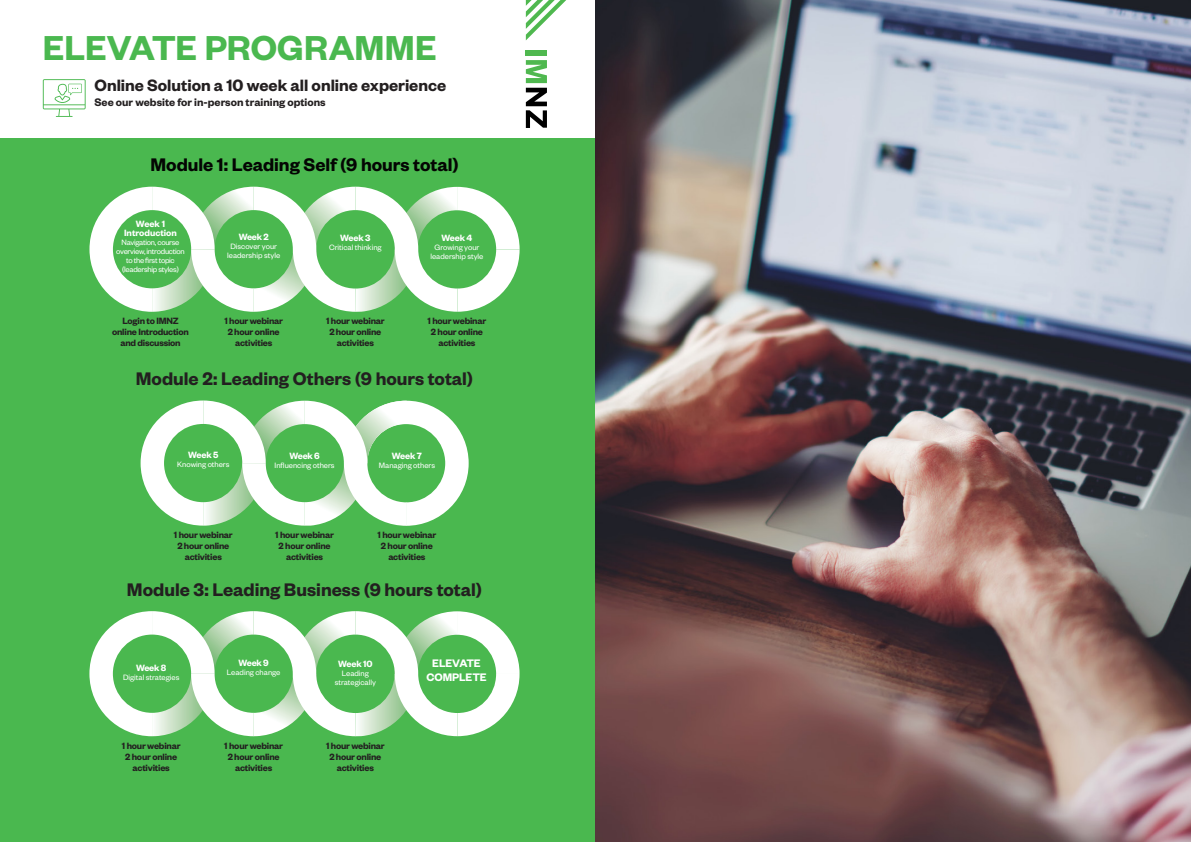
<style>
.page{position:relative;width:1191px;height:842px;background:#fff}
.page>*{position:absolute;margin:0;border:0;box-sizing:border-box;transform-origin:0 0}
.Page_heading{font:600 38px "Founders Grotesk";color:#4ab84f}
.Intro{font:600 20px "Founders Grotesk";color:#231f20}
.Intro-2{font:600 20px "Founders Grotesk";color:#040503}
.Intro-3{font:600 18px "Founders Grotesk";color:#231f20}
.Intro-4{font:600 12px "Founders Grotesk";color:#231f20}
.Intro-5{font:600 12px/14px "Founders Grotesk";letter-spacing:-.01em;color:#fff;text-align:center}
.t1{font:600 10px/11px "Founders Grotesk";letter-spacing:-.02em;color:#231f20;text-align:center}
.t2{font:600 10px "Founders Grotesk";letter-spacing:-.015em;color:#fff}
.t3{font:8.5px/9px "Founders Grotesk";color:#fff;text-align:center}
.t4{font:8.5px/9px "Founders Grotesk";letter-spacing:-.03em;color:#fff;text-align:center}
</style>
<div class="page">
<div style="left:0;top:138px;width:595px;height:704px;background:#4ab84f"></div>
<img style="left:595px;top:0;width:596px;height:842px">
<svg style="left:141px;top:400px;width:327px;height:126px"></svg>
<svg style="left:89px;top:611px;width:430px;height:125px"></svg>
<svg style="left:89px;top:187px;width:430px;height:125px"></svg>
<svg style="left:43px;top:79px;width:43px;height:38px"></svg>
<div style="left:526px;top:50px;width:21px;height:6px;background:#4fb84f"></div>
<svg style="left:526px;top:60px;width:21px;height:68px"></svg>
<svg style="left:526px;top:0;width:40px;height:40px"></svg>
<p class="Page_heading" style="left:43px;top:24px;width:395px">ELEVATE PROGRAMME</p>
<p class="Intro-3" style="left:94px;top:73px;width:353px">Online Solution a 10 week all online experience</p>
<p class="Intro-4" style="left:94px;top:94px;width:233px">See our website for in-person training options</p>
<p class="Intro-2" style="left:150px;top:152px;width:310px">Module 1: Leading Self (9 hours total)</p>
<p class="t2" style="left:136px;top:218px;width:31px">Week 1</p>
<p class="t2" style="left:124px;top:227px;width:54px">Introduction</p>
<p class="t4" style="left:116px;top:238px;width:70px">Navigation, course overview, introduction to the first topic</p>
<p class="t4" style="left:122px;top:265px;width:58px">(leadership styles)</p>
<p class="t2" style="left:239px;top:231px;width:32px">Week 2</p>
<p class="t3" style="left:227px;top:241px;width:54px">Discover your leadership style</p>
<p class="t1" style="left:112px;top:315px;width:78px">Login to IMNZ online Introduction and discussion</p>
<p class="t1" style="left:224px;top:315px;width:60px">1 hour webinar</p>
<p class="t1" style="left:228px;top:326px;width:53px">2 hour online activities</p>
<p class="t2" style="left:340px;top:232px;width:32px">Week 3</p>
<p class="t3" style="left:329px;top:243px;width:54px">Critical thinking</p>
<p class="t1" style="left:326px;top:315px;width:60px">1 hour webinar</p>
<p class="t1" style="left:329px;top:326px;width:53px">2 hour online activities</p>
<p class="t2" style="left:441px;top:232px;width:32px">Week 4</p>
<p class="t3" style="left:430px;top:243px;width:54px">Growing your leadership style</p>
<p class="t1" style="left:427px;top:315px;width:60px">1 hour webinar</p>
<p class="t1" style="left:431px;top:326px;width:53px">2 hour online activities</p>
<p class="Intro" style="left:136px;top:366px;width:339px">Module 2: Leading Others (9 hours total)</p>
<p class="t2" style="left:188px;top:448px;width:32px">Week 5</p>
<p class="t3" style="left:177px;top:459px;width:54px">Knowing others</p>
<p class="t1" style="left:174px;top:529px;width:60px">1 hour webinar</p>
<p class="t1" style="left:177px;top:540px;width:53px">2 hour online activities</p>
<p class="t2" style="left:289px;top:450px;width:32px">Week 6</p>
<p class="t3" style="left:275px;top:460px;width:61px">Influencing others</p>
<p class="t1" style="left:275px;top:529px;width:60px">1 hour webinar</p>
<p class="t1" style="left:279px;top:540px;width:53px">2 hour online activities</p>
<p class="t2" style="left:392px;top:450px;width:31px">Week 7</p>
<p class="t3" style="left:379px;top:460px;width:58px">Managing others</p>
<p class="t1" style="left:377px;top:529px;width:60px">1 hour webinar</p>
<p class="t1" style="left:381px;top:540px;width:53px">2 hour online activities</p>
<p class="Intro" style="left:127px;top:577px;width:357px">Module 3: Leading Business (9 hours total)</p>
<p class="t2" style="left:136px;top:661px;width:32px">Week 8</p>
<p class="t3" style="left:123px;top:672px;width:58px">Digital strategies</p>
<p class="t1" style="left:122px;top:739px;width:60px">1 hour webinar</p>
<p class="t1" style="left:125px;top:750px;width:53px">2 hour online activities</p>
<p class="t2" style="left:238px;top:656px;width:32px">Week 9</p>
<p class="t3" style="left:227px;top:667px;width:55px">Leading change</p>
<p class="t1" style="left:224px;top:739px;width:60px">1 hour webinar</p>
<p class="t1" style="left:228px;top:750px;width:53px">2 hour online activities</p>
<p class="t2" style="left:338px;top:657px;width:36px">Week 10</p>
<p class="t3" style="left:335px;top:668px;width:43px">Leading strategically</p>
<p class="t1" style="left:326px;top:739px;width:60px">1 hour webinar</p>
<p class="t1" style="left:329px;top:750px;width:53px">2 hour online activities</p>
<p class="Intro-5" style="left:426px;top:656px;width:62px">ELEVATE<br>COMPLETE</p>
</div>
